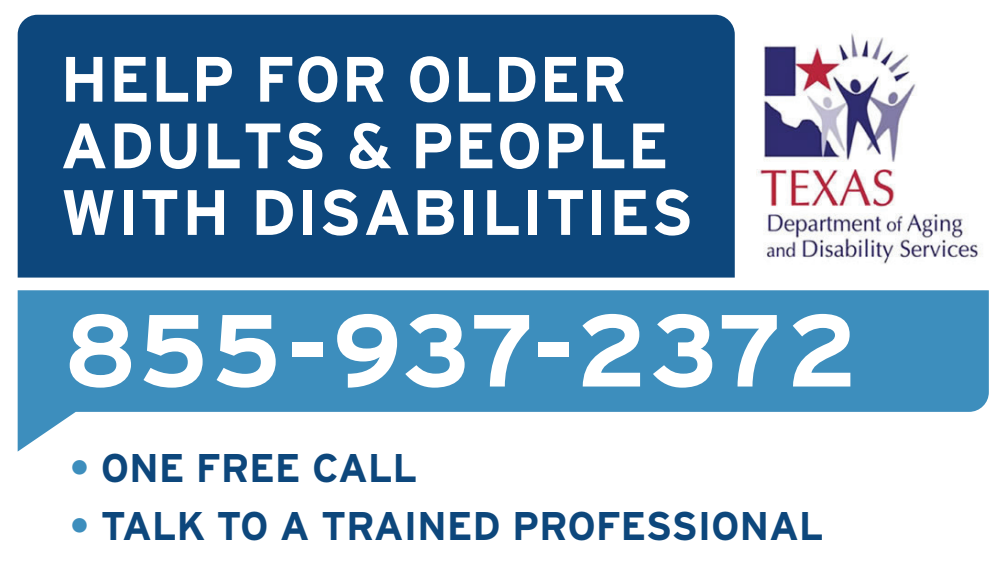
<style>
.page{position:relative;width:1008px;height:576px;background:#fff}
.page>*{position:absolute;margin:0;border:0;box-sizing:border-box;transform-origin:0 0}
.t1{font:700 102px "Interstate";letter-spacing:.01em;color:#fff}
.t2{font:700 64px/66.8px "Interstate";letter-spacing:.01em;color:#fff}
.t3{font:700 40px "Interstate";letter-spacing:-.005em;color:#0d477c}
.s1{color:#3d8ebd}
</style>
<div class="page">
<div style="left:18px;top:15px;width:717px;height:263px;background:#0d477c"></div>
<svg style="left:18px;top:290px;width:971px;height:162px;fill:#3d8ebd"></svg>
<img style="left:757px;top:33px;width:224px;height:231px">
<p class="t2" style="left:60px;top:45px;width:634px">HELP FOR OLDER<br>ADULTS &amp; PEOPLE<br>WITH DISABILITIES</p>
<p class="t1" style="left:64px;top:294px;width:796px">855-937-2372</p>
<p class="t3" style="left:70px;top:446px;width:349px"><span class="s1">•</span> ONE FREE CALL</p>
<p class="t3" style="left:70px;top:503px;width:755px"><span class="s1">•</span> TALK TO A TRAINED PROFESSIONAL</p>
</div>
